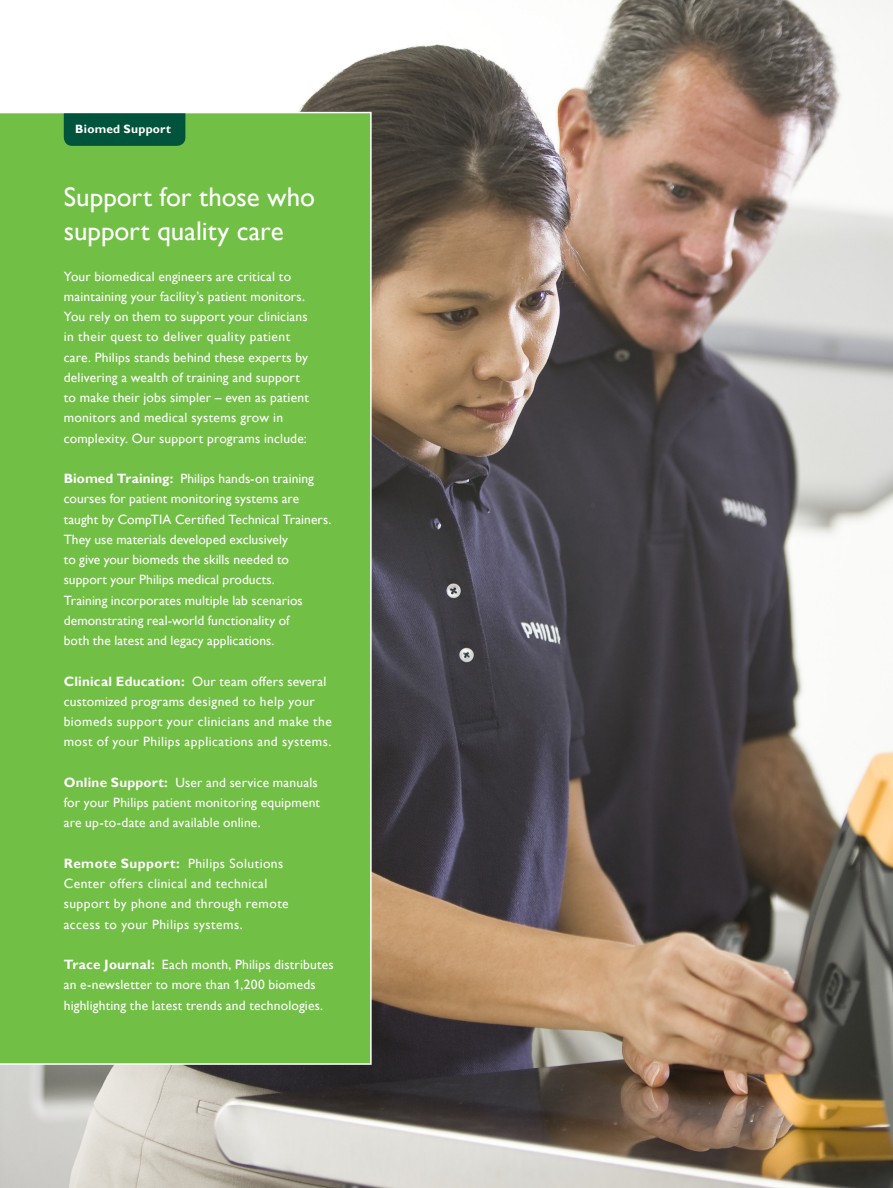
<style>
.page{position:relative;width:893px;height:1188px;background:#fff}
.page>*{position:absolute;margin:0;border:0;box-sizing:border-box;transform-origin:0 0}
._5_3_Text_block_main{font:27px/33.8px "Gill Sans Alt One WGL";color:#fff}
._1_1_Body_Text{font:13.5px/20.2px "Gill Sans Alt One WGL";letter-spacing:.01em;color:#fff}
._1_1_Body_Text-2{font:13.5px/20.2px "Gill Sans Alt One WGL";letter-spacing:.03em;color:#fff}
._4_1_Caption_heading{font:700 12px "Gill Sans Alt One WGL";letter-spacing:.02em;color:#fff}
.s1{font-weight:700}
</style>
<div class="page">
<img style="left:0;top:0;width:893px;height:1188px">
<div style="left:0;top:112px;width:372px;height:953px;background:#71bf44"></div>
<div style="left:64px;top:113px;width:121px;height:33px;background:#00543c"></div>
<p class="_4_1_Caption_heading" style="left:75px;top:121px;width:97px">Biomed Support</p>
<p class="_5_3_Text_block_main" style="left:64px;top:180px;width:253px">Support for those who support quality care</p>
<p class="_1_1_Body_Text" style="left:64px;top:266px;width:247px">Your biomedical engineers are critical to maintaining your facility’s patient monitors.<br>You rely on them to support your clinicians in their quest to deliver quality patient care. Philips stands behind these experts by delivering a wealth of training and support to make their jobs simpler – even as patient monitors and medical systems grow in complexity. Our support programs include:</p>
<p class="_1_1_Body_Text" style="left:64px;top:468px;width:269px"><span class="s1">Biomed Training:</span> Philips hands-on training courses for patient monitoring systems are taught by CompTIA Certified Technical Trainers.<br>They use materials developed exclusively<br>to give your biomeds the skills needed to support your Philips medical products.<br>Training incorporates multiple lab scenarios demonstrating real-world functionality of<br>both the latest and legacy applications.</p>
<p class="_1_1_Body_Text-2" style="left:64px;top:671px;width:270px"><span class="s1">Clinical Education:</span> Our team offers several customized programs designed to help your biomeds support your clinicians and make the most of your Philips applications and systems.</p>
<p class="_1_1_Body_Text" style="left:64px;top:772px;width:258px"><span class="s1">Online Support:</span> User and service manuals for your Philips patient monitoring equipment are up-to-date and available online.</p>
<p class="_1_1_Body_Text-2" style="left:64px;top:853px;width:226px"><span class="s1">Remote Support:</span> Philips Solutions Center offers clinical and technical support by phone and through remote access to your Philips systems.</p>
<p class="_1_1_Body_Text" style="left:64px;top:954px;width:272px"><span class="s1">Trace Journal:</span> Each month, Philips distributes an e-newsletter to more than 1,200 biomeds highlighting the latest trends and technologies.</p>
</div>
